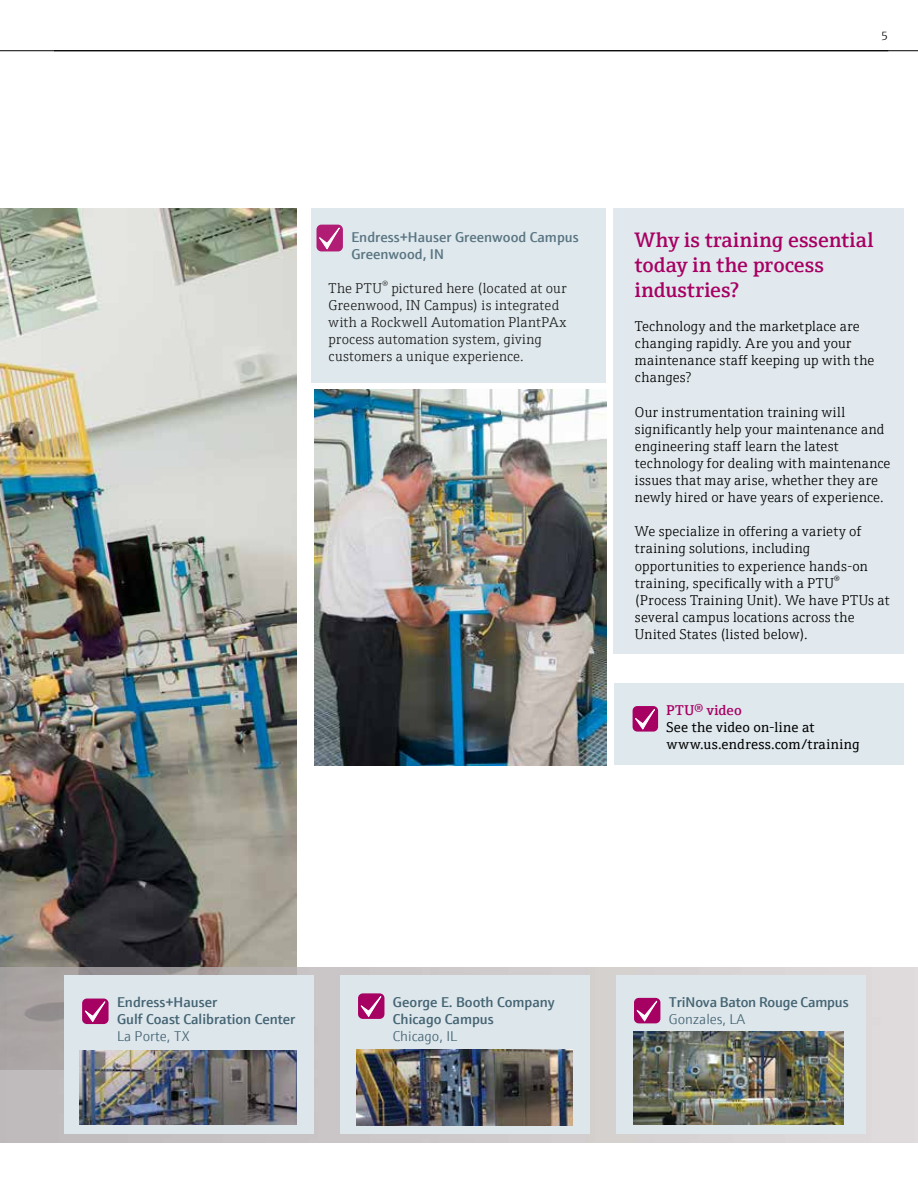
<style>
.page{position:relative;width:918px;height:1188px;background:#fff}
.page>*{position:absolute;margin:0;border:0;box-sizing:border-box;transform-origin:0 0}
.t1{font:600 21px/25.2px "E+H Serif";letter-spacing:.005em;color:#a70063}
.t2{font:300 14.25px/17.1px "E+H Serif";letter-spacing:.015em;color:#000}
.t3{font:600 14.25px/17px "E+H Sans";color:#456473}
.t4{font:14.25px/17.1px "E+H Serif";letter-spacing:.015em;color:#000}
.t5{font:300 14.25px "E+H Sans";color:#456473}
.t6{font:600 14.25px "E+H Serif";letter-spacing:.02em;color:#a70063}
.t7{font:300 12px "E+H Serif";color:#000}
</style>
<div class="page">
<img style="left:0;top:208px;width:297px;height:759px">
<div style="left:340px;top:976px;width:250px;height:158px;background:#dce6eb"></div>
<div style="left:358px;top:993px;width:26px;height:26px;background:#a70063;border-radius:5px"></div>
<svg style="left:359px;top:996px;width:22px;height:22px"></svg>
<div style="left:65px;top:976px;width:249px;height:158px;background:#dce6eb"></div>
<div style="left:82px;top:999px;width:27px;height:25px;background:#a70063;border-radius:5px"></div>
<svg style="left:83px;top:1001px;width:23px;height:22px"></svg>
<img style="left:80px;top:1051px;width:217px;height:74px">
<div style="left:616px;top:976px;width:250px;height:158px;background:#dce6eb"></div>
<div style="left:634px;top:998px;width:26px;height:25px;background:#a70063;border-radius:5px"></div>
<svg style="left:635px;top:1001px;width:22px;height:21px"></svg>
<img style="left:633px;top:1032px;width:211px;height:93px">
<div style="left:614px;top:683px;width:290px;height:82px;background:#dce6eb"></div>
<div style="left:312px;top:208px;width:294px;height:175px;background:#dce6eb"></div>
<div style="left:317px;top:225px;width:26px;height:26px;background:#b11d74;border-radius:5px"></div>
<svg style="left:319px;top:227px;width:21px;height:23px"></svg>
<div style="left:633px;top:706px;width:25px;height:26px;background:#a70063;border-radius:5px"></div>
<svg style="left:634px;top:709px;width:21px;height:22px"></svg>
<img style="left:314px;top:390px;width:292px;height:375px">
<hr style="left:0;top:50px;width:888px;height:1px;background:#000">
<hr style="left:54px;top:50px;width:864px;height:1px;background:#000">
<div style="left:614px;top:208px;width:290px;height:445px;background:#dce6eb"></div>
<img style="left:357px;top:1050px;width:216px;height:75px">
<p class="t7" style="left:881px;top:27px;width:8px">5</p>
<p class="t3" style="left:351px;top:227px;width:229px">Endress+Hauser Greenwood Campus<br>Greenwood, IN</p>
<p class="t2" style="left:329px;top:279px;width:240px">The PTU<sup>®</sup> pictured here (located at our Greenwood, IN Campus) is integrated with a Rockwell Automation PlantPAx process automation system, giving customers a unique experience.</p>
<h1 class="t1" style="left:635px;top:225px;width:240px">Why is training essential today in the process industries?</h1>
<p class="t2" style="left:635px;top:317px;width:241px">Technology and the marketplace are changing rapidly. Are you and your maintenance staff keeping up with the changes?</p>
<p class="t2" style="left:635px;top:402px;width:257px">Our instrumentation training will significantly help your maintenance and engineering staff learn the latest technology for dealing with maintenance issues that may arise, whether they are newly hired or have years of experience.</p>
<p class="t2" style="left:635px;top:522px;width:256px">We specialize in offering a variety of training solutions, including opportunities to experience hands-on training, specifically with a PTU<sup>® </sup>(Process Training Unit). We have PTUs at several campus locations across the United States (listed below).</p>
<p class="t6" style="left:667px;top:699px;width:77px">PTU® video</p>
<p class="t4" style="left:667px;top:718px;width:195px">See the video on-line at www.us.endress.com/training</p>
<p class="t3" style="left:117px;top:993px;width:180px">Endress+Hauser<br>Gulf Coast Calibration Center</p>
<p class="t5" style="left:117px;top:1026px;width:74px">La Porte, TX</p>
<p class="t3" style="left:393px;top:993px;width:163px">George E. Booth Company<br>Chicago Campus</p>
<p class="t5" style="left:393px;top:1026px;width:66px">Chicago, IL</p>
<p class="t3" style="left:669px;top:993px;width:181px">TriNova Baton Rouge Campus</p>
<p class="t5" style="left:669px;top:1009px;width:78px">Gonzales, LA</p>
</div>
